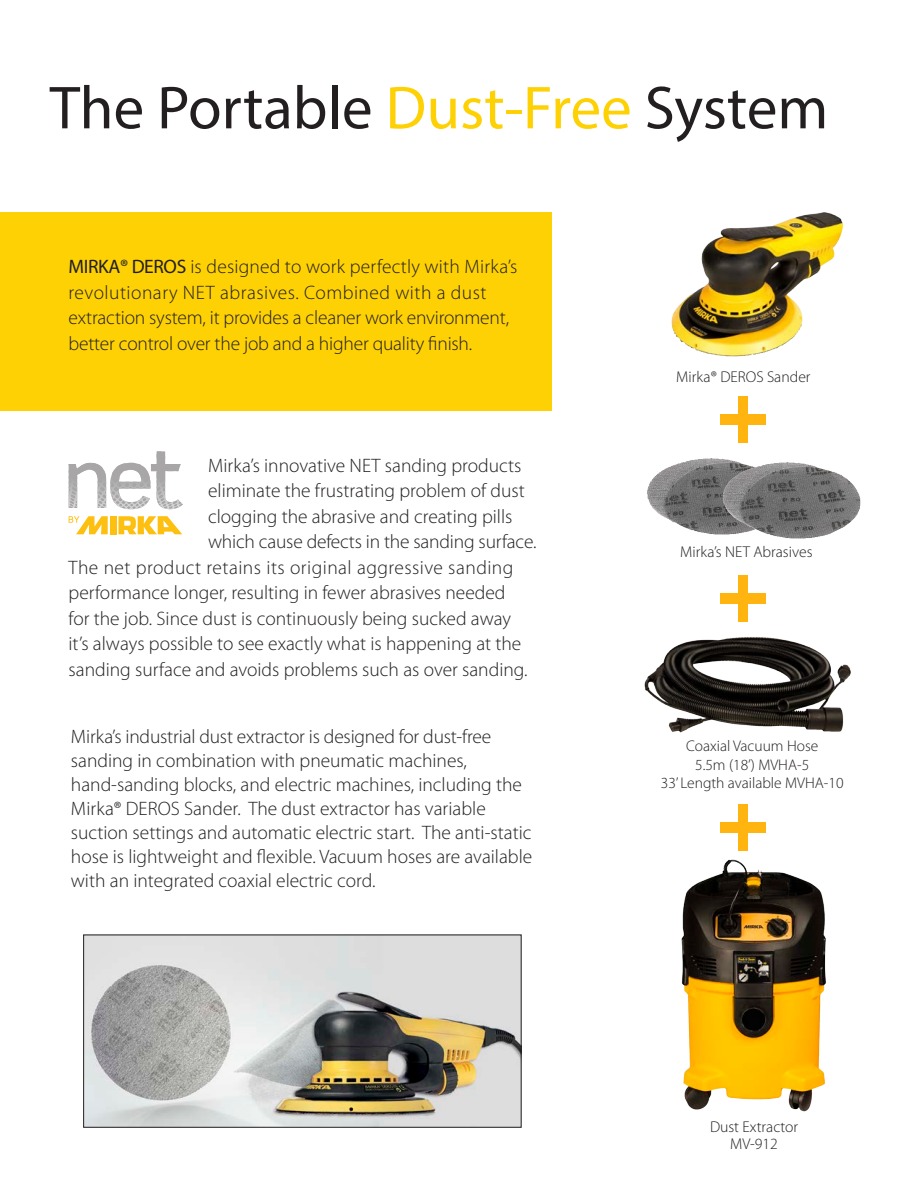
<style>
.page{position:relative;width:918px;height:1188px;background:#fff}
.page>*{position:absolute;margin:0;border:0;box-sizing:border-box;transform-origin:0 0}
.t1{font:61.05px "Myriad Pro";color:#231f20}
.t2{font:300 19.5px/24px "Myriad Pro";color:#231f20}
.t3{font:300 19.5px "Myriad Pro";letter-spacing:.025em;color:#231f20}
.t4{font:300 15.6px "Myriad Pro";color:#231f20}
.t5{font:300 15.45px/18.6px "Myriad Pro";color:#231f20;text-align:center}
.s1{color:#fed105}
.s2{font-weight:400}
</style>
<div class="page">
<div style="left:0;top:212px;width:552px;height:198px;background:#fed105"></div>
<svg style="left:69px;top:516px;width:39px;height:18px"></svg>
<div style="left:110px;top:516px;width:7px;height:18px;background:#fdc011"></div>
<svg style="left:119px;top:516px;width:63px;height:18px"></svg>
<svg style="left:69px;top:451px;width:114px;height:58px"></svg>
<div style="left:738px;top:396px;width:10px;height:47px;background:#ffb40f"></div>
<div style="left:720px;top:414px;width:46px;height:10px;background:#ffb40f"></div>
<img style="left:644px;top:636px;width:207px;height:97px">
<img style="left:671px;top:212px;width:173px;height:145px">
<img style="left:681px;top:859px;width:145px;height:253px">
<img style="left:647px;top:458px;width:73px;height:77px">
<img style="left:720px;top:459px;width:141px;height:80px">
<div style="left:738px;top:576px;width:10px;height:46px;background:#ffb40f"></div>
<div style="left:720px;top:594px;width:46px;height:10px;background:#ffb40f"></div>
<div style="left:738px;top:804px;width:10px;height:46px;background:#ffb40f"></div>
<div style="left:721px;top:822px;width:45px;height:10px;background:#ffb40f"></div>
<img style="left:86px;top:937px;width:433px;height:188px">
<p class="t1" style="left:50px;top:70px;width:780px">The Portable <span class="s1">Dust-Free</span> System</p>
<p class="t2" style="left:69px;top:254px;width:450px;line-height:25.5px"><span class="s2">MIRKA® DEROS</span> is designed to work perfectly with Mirka’s revolutionary NET abrasives. Combined with a dust extraction system, it provides a cleaner work environment, better control over the job and a higher quality finish.</p>
<p class="t2" style="left:208px;top:454px;width:315px">Mirka’s innovative NET sanding products</p>
<p class="t2" style="left:208px;top:479px;width:318px">eliminate the frustrating problem of dust</p>
<p class="t2" style="left:208px;top:505px;width:306px">clogging the abrasive and creating pills</p>
<p class="t2" style="left:208px;top:530px;width:330px">which cause defects in the sanding surface.</p>
<p class="t3" style="left:69px;top:557px;width:446px">The net product retains its original aggressive sanding</p>
<p class="t2" style="left:69px;top:581px;width:438px">performance longer, resulting in fewer abrasives needed</p>
<p class="t2" style="left:69px;top:607px;width:444px">for the job. Since dust is continuously being sucked away</p>
<p class="t2" style="left:69px;top:632px;width:454px">it’s always possible to see exactly what is happening at the</p>
<p class="t2" style="left:69px;top:658px;width:461px">sanding surface and avoids problems such as over sanding.</p>
<p class="t2" style="left:71px;top:725px;width:463px">Mirka’s industrial dust extractor is designed for dust-free sanding in combination with pneumatic machines, hand-sanding blocks, and electric machines, including the Mirka® DEROS Sander. The dust extractor has variable suction settings and automatic electric start. The anti-static hose is lightweight and flexible. Vacuum hoses are available with an integrated coaxial electric cord.</p>
<p class="t4" style="left:676px;top:368px;width:136px">Mirka® DEROS Sander</p>
<p class="t4" style="left:680px;top:543px;width:134px">Mirka’s NET Abrasives</p>
<p class="t5" style="left:686px;top:737px;width:134px">Coaxial Vacuum Hose<br>5.5m (18’) MVHA-5</p>
<p class="t5" style="left:661px;top:774px;width:184px">33’ Length available MVHA-10</p>
<p class="t4" style="left:710px;top:1119px;width:90px">Dust Extractor</p>
<p class="t4" style="left:730px;top:1135px;width:49px">MV-912</p>
</div>
